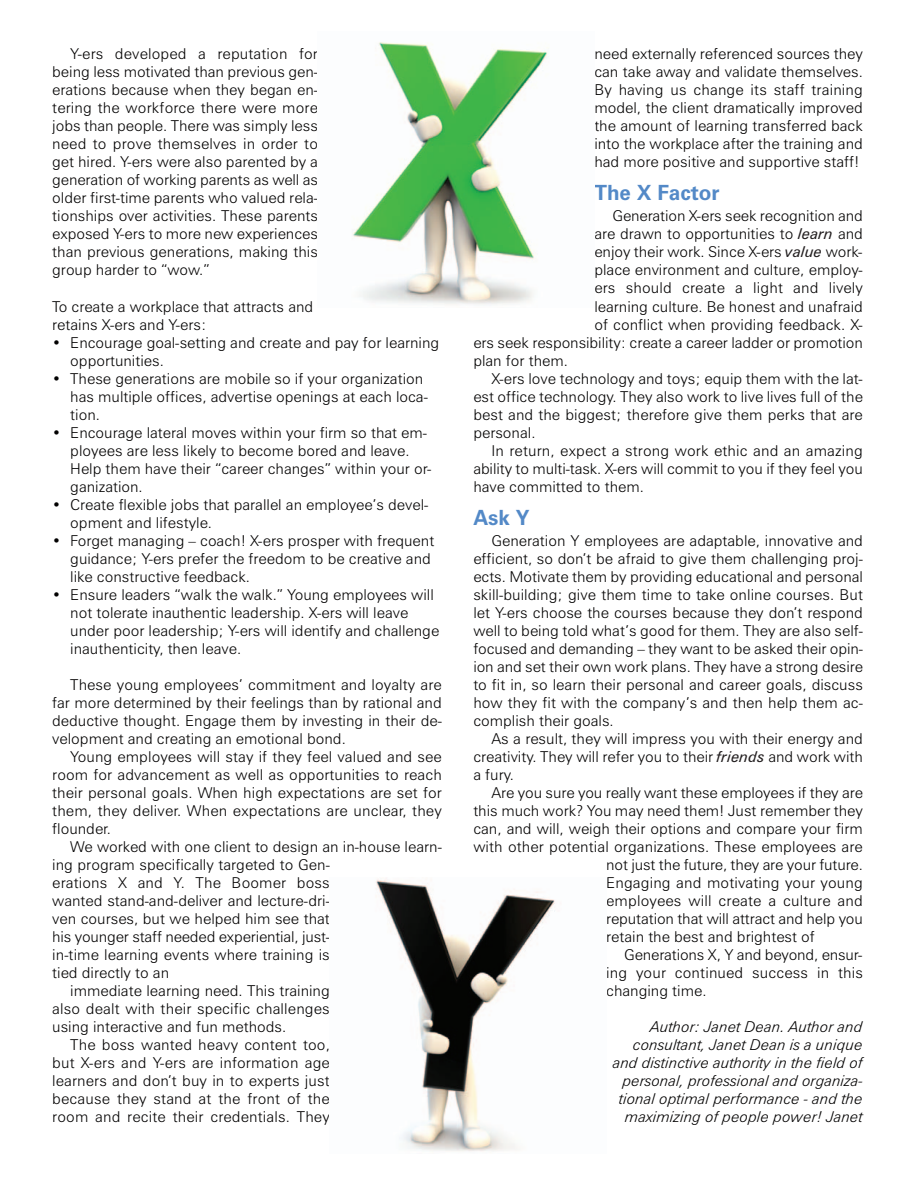
<style>
.page{position:relative;width:914px;height:1183px;background:#fff}
.page>*{position:absolute;margin:0;border:0;box-sizing:border-box;transform-origin:0 0}
.t1{font:700 21px "Zurich BT";color:#5389c7}
.t2{font:300 15px/18px "Zurich BT";color:#020101}
.t3{font:italic 300 15px/18px "Zurich BT";color:#020101;text-align:right}
.s1{font-weight:400;font-style:italic;color:#231f20}
</style>
<div class="page">
<img style="left:352px;top:42px;width:196px;height:263px">
<img style="left:376px;top:879px;width:179px;height:272px">
<p class="t2" style="left:52px;top:46px;width:267px;text-align:justify;text-indent:18px">Y-ers developed a reputation for being less motivated than previous gen&shy;erations because when they began en&shy;tering the workforce there were more jobs than people. There was simply less need to prove themselves in order to get hired. Y-ers were also parented by a generation of working parents as well as older first-time parents who valued rela&shy;tionships over activities. These parents exposed Y-ers to more new experiences than previous generations, making this group harder to “wow.”</p>
<p class="t2" style="left:52px;top:298px;width:262px">To create a workplace that attracts and retains X-ers and Y-ers:</p>
<p class="t2" style="left:70px;top:334px;width:370px;text-indent:-18px">• Encourage goal-setting and create and pay for learning opportunities.</p>
<p class="t2" style="left:70px;top:370px;width:359px;text-indent:-18px">• These generations are mobile so if your organization has multiple offices, advertise openings at each loca&shy;tion.</p>
<p class="t2" style="left:70px;top:424px;width:362px;text-indent:-18px">• Encourage lateral moves within your firm so that em&shy;ployees are less likely to become bored and leave.<br>Help them have their “career changes” within your or&shy;ganization.</p>
<p class="t2" style="left:70px;top:496px;width:359px;text-indent:-18px">• Create flexible jobs that parallel an employee’s devel&shy;opment and lifestyle.</p>
<p class="t2" style="left:70px;top:532px;width:365px;text-indent:-18px">• Forget managing – coach! X-ers prosper with frequent guidance; Y-ers prefer the freedom to be creative and like constructive feedback.</p>
<p class="t2" style="left:70px;top:586px;width:370px;text-indent:-18px">• Ensure leaders “walk the walk.” Young employees will not tolerate inauthentic leadership. X-ers will leave under poor leadership; Y-ers will identify and challenge inauthenticity, then leave.</p>
<p class="t2" style="left:52px;top:676px;width:391px;text-align:justify;text-indent:18px">These young employees’ commitment and loyalty are far more determined by their feelings than by rational and deductive thought. Engage them by investing in their de&shy;velopment and creating an emotional bond.</p>
<p class="t2" style="left:52px;top:748px;width:391px;text-align:justify;text-indent:18px">Young employees will stay if they feel valued and see room for advancement as well as opportunities to reach their personal goals. When high expectations are set for them, they deliver. When expectations are unclear, they flounder.</p>
<p class="t2" style="left:70px;top:838px;width:373px">We worked with one client to design an in-house learn-</p>
<p class="t2" style="left:52px;top:856px;width:279px">ing program specifically targeted to Gen-</p>
<p class="t2" style="left:52px;top:874px;width:279px">erations X and Y. The Boomer boss</p>
<p class="t2" style="left:52px;top:892px;width:279px">wanted stand-and-deliver and lecture-dri-</p>
<p class="t2" style="left:52px;top:910px;width:279px">ven courses, but we helped him see that</p>
<p class="t2" style="left:52px;top:928px;width:279px">his younger staff needed experiential, just-</p>
<p class="t2" style="left:52px;top:946px;width:279px">in-time learning events where training is</p>
<p class="t2" style="left:52px;top:964px;width:118px">tied directly to an</p>
<p class="t2" style="left:70px;top:982px;width:261px">immediate learning need. This training</p>
<p class="t2" style="left:52px;top:1000px;width:279px">also dealt with their specific challenges</p>
<p class="t2" style="left:52px;top:1018px;width:235px">using interactive and fun methods.</p>
<p class="t2" style="left:70px;top:1036px;width:261px">The boss wanted heavy content too,</p>
<p class="t2" style="left:52px;top:1054px;width:279px">but X-ers and Y-ers are information age</p>
<p class="t2" style="left:52px;top:1072px;width:279px">learners and don’t buy in to experts just</p>
<p class="t2" style="left:52px;top:1090px;width:279px">because they stand at the front of the</p>
<p class="t2" style="left:52px;top:1108px;width:279px">room and recite their credentials. They</p>
<p class="t2" style="left:594px;top:46px;width:270px;text-align:justify">need externally referenced sources they can take away and validate themselves.<br>By having us change its staff training model, the client dramatically improved the amount of learning transferred back into the workplace after the training and had more positive and supportive staff!</p>
<h1 class="t1" style="left:594px;top:185px;width:127px">The X Factor</h1>
<p class="t2" style="left:612px;top:208px;width:252px">Generation X-ers seek recognition and</p>
<p class="t2" style="left:594px;top:226px;width:270px">are drawn to opportunities to <span class="s1">learn</span> and</p>
<p class="t2" style="left:594px;top:244px;width:269px">enjoy their work. Since X-ers <span class="s1">value</span> work-</p>
<p class="t2" style="left:594px;top:262px;width:270px">place environment and culture, employ-</p>
<p class="t2" style="left:594px;top:280px;width:270px">ers should create a light and lively</p>
<p class="t2" style="left:594px;top:298px;width:270px">learning culture. Be honest and unafraid</p>
<p class="t2" style="left:594px;top:316px;width:270px">of conflict when providing feedback. X-</p>
<p class="t2" style="left:473px;top:334px;width:391px">ers seek responsibility: create a career ladder or promotion</p>
<p class="t2" style="left:473px;top:352px;width:96px">plan for them.</p>
<p class="t2" style="left:491px;top:370px;width:372px">X-ers love technology and toys; equip them with the lat-</p>
<p class="t2" style="left:473px;top:388px;width:391px">est office technology. They also work to live lives full of the</p>
<p class="t2" style="left:473px;top:406px;width:391px">best and the biggest; therefore give them perks that are</p>
<p class="t2" style="left:473px;top:424px;width:64px">personal.</p>
<p class="t2" style="left:491px;top:442px;width:373px">In return, expect a strong work ethic and an amazing</p>
<p class="t2" style="left:473px;top:460px;width:391px">ability to multi-task. X-ers will commit to you if they feel you</p>
<p class="t2" style="left:473px;top:478px;width:172px">have committed to them.</p>
<h1 class="t1" style="left:473px;top:509px;width:58px">Ask Y</h1>
<p class="t2" style="left:473px;top:532px;width:391px;text-align:justify;text-indent:18px">Generation Y employees are adaptable, innovative and efficient, so don’t be afraid to give them challenging proj&shy;ects. Motivate them by providing educational and personal skill-building; give them time to take online courses. But let Y-ers choose the courses because they don’t respond well to being told what’s good for them. They are also self&shy;focused and demanding – they want to be asked their opin&shy;ion and set their own work plans. They have a strong desire to fit in, so learn their personal and career goals, discuss how they fit with the company’s and then help them ac&shy;complish their goals.</p>
<p class="t2" style="left:473px;top:730px;width:391px;text-align:justify;text-indent:18px">As a result, they will impress you with their energy and creativity. They will refer you to their <span class="s1">friends</span> and work with a fury.</p>
<p class="t2" style="left:491px;top:784px;width:373px">Are you sure you really want these employees if they are</p>
<p class="t2" style="left:473px;top:802px;width:391px">this much work? You may need them! Just remember they</p>
<p class="t2" style="left:473px;top:820px;width:391px">can, and will, weigh their options and compare your firm</p>
<p class="t2" style="left:473px;top:838px;width:391px">with other potential organizations. These employees are</p>
<p class="t2" style="left:606px;top:856px;width:258px">not just the future, they are your future.</p>
<p class="t2" style="left:606px;top:874px;width:258px">Engaging and motivating your young</p>
<p class="t2" style="left:606px;top:892px;width:258px">employees will create a culture and</p>
<p class="t2" style="left:606px;top:910px;width:258px">reputation that will attract and help you</p>
<p class="t2" style="left:606px;top:928px;width:210px">retain the best and brightest of</p>
<p class="t2" style="left:624px;top:946px;width:239px">Generations X, Y and beyond, ensur-</p>
<p class="t2" style="left:606px;top:964px;width:258px">ing your continued success in this</p>
<p class="t2" style="left:606px;top:982px;width:102px">changing time.</p>
<p class="t3" style="left:612px;top:1018px;width:251px">Author: Janet Dean. Author and consultant, Janet Dean is a unique and distinctive authority in the field of personal, professional and organiza&shy;tional optimal performance - and the maximizing of people power! Janet</p>
</div>
